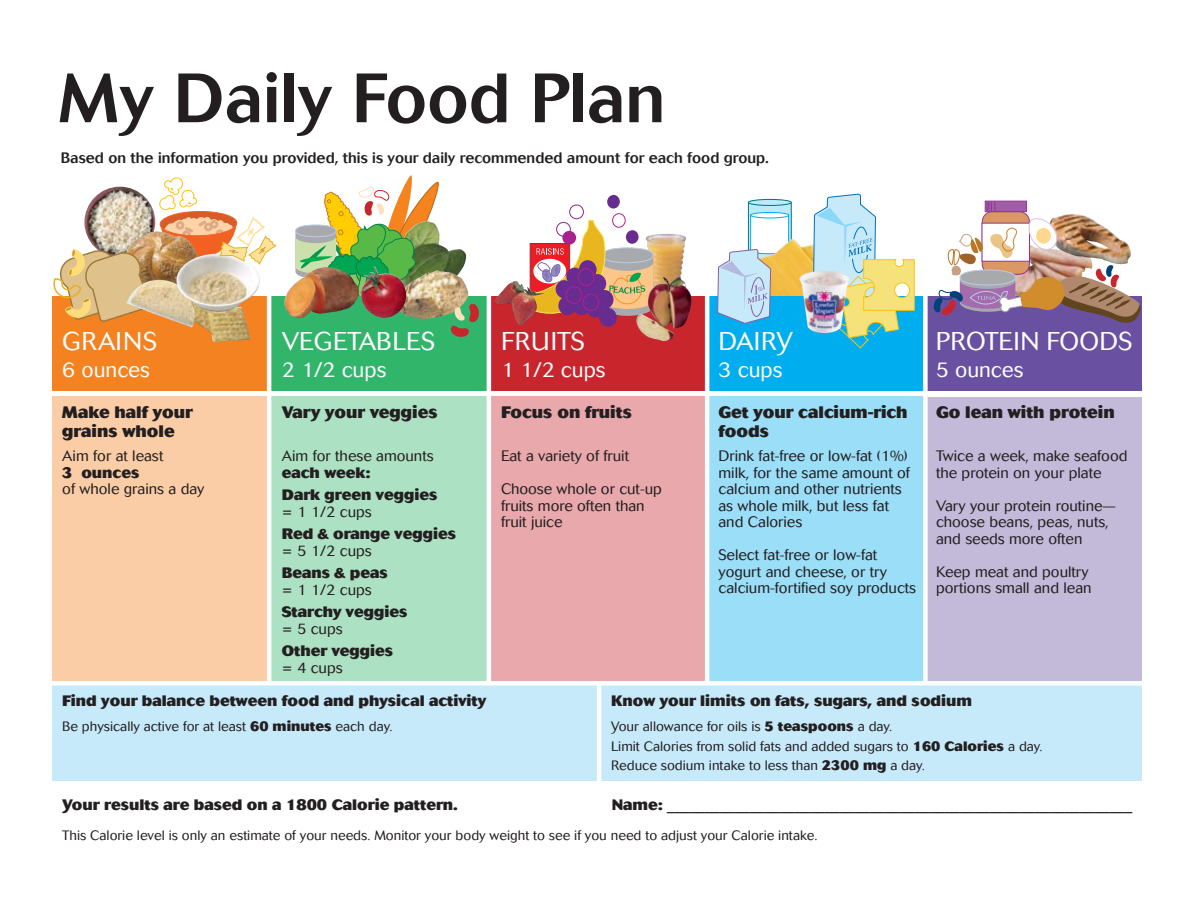
<style>
.page{position:relative;width:1188px;height:918px;background:#fff}
.page>*{position:absolute;margin:0;border:0;box-sizing:border-box;transform-origin:0 0}
.t1{font:500 69px "Cosmos";color:#231f20}
.t2{font:300 25.5px "Cosmos";letter-spacing:.01em;color:#fff}
.t3{font:300 21px "Cosmos";color:#fff}
.t4{font:800 16.5px/19.5px "Cosmos";color:#231f20}
.t5{font:300 15px/16.5px "Cosmos";color:#231f20}
.t6{font:800 15px/22.5px "Cosmos";color:#231f20}
.t7{font:500 15px "Cosmos";color:#231f20}
.t8{font:300 13.5px/19.5px "Cosmos";color:#231f20}
.s1{font-weight:800}
</style>
<div class="page">
<div style="left:490px;top:396px;width:216px;height:285px;background:#e9a8ab"></div>
<div style="left:52px;top:396px;width:216px;height:285px;background:#fbcda6"></div>
<div style="left:271px;top:396px;width:216px;height:285px;background:#ade1c3"></div>
<div style="left:926px;top:397px;width:216px;height:285px;background:#c3b9d9"></div>
<svg style="left:295px;top:175px;width:145px;height:122px"></svg>
<div style="left:569px;top:205px;width:15px;height:14px;border:1px solid #8e278f;border-radius:50%"></div>
<div style="left:607px;top:195px;width:13px;height:14px;background:#682c91;border-radius:50%"></div>
<div style="left:612px;top:213px;width:14px;height:15px;border:1px solid #b61d8e;border-radius:50%"></div>
<div style="left:985px;top:201px;width:42px;height:11px;background:#994b9e"></div>
<div style="left:52px;top:297px;width:216px;height:94px;background:#f58220"></div>
<div style="left:271px;top:297px;width:216px;height:94px;background:#30b56a"></div>
<div style="left:490px;top:297px;width:216px;height:94px;background:#c9252c"></div>
<div style="left:708px;top:297px;width:216px;height:94px;background:#00aeef"></div>
<div style="left:708px;top:396px;width:216px;height:285px;background:#9adef8"></div>
<div style="left:926px;top:297px;width:216px;height:94px;background:#6950a1"></div>
<div style="left:52px;top:686px;width:1090px;height:95px;background:#c7eafb"></div>
<hr style="left:267px;top:291px;width:4px;height:391px;background:#fff">
<hr style="left:487px;top:294px;width:4px;height:389px;background:#fff">
<hr style="left:705px;top:291px;width:4px;height:392px;background:#fff">
<div style="left:923px;top:291px;width:5px;height:391px;background:#fff"></div>
<hr style="left:597px;top:685px;width:4px;height:97px;background:#fff">
<img style="left:195px;top:322px;width:55px;height:20px">
<img style="left:177px;top:322px;width:17px;height:6px">
<img style="left:284px;top:267px;width:42px;height:49px">
<img style="left:398px;top:270px;width:70px;height:49px">
<svg style="left:451px;top:303px;width:28px;height:34px"></svg>
<img style="left:359px;top:269px;width:34px;height:49px">
<img style="left:653px;top:234px;width:33px;height:43px">
<svg style="left:529px;top:220px;width:124px;height:107px"></svg>
<img style="left:636px;top:277px;width:56px;height:64px">
<img style="left:496px;top:281px;width:48px;height:45px">
<svg style="left:717px;top:193px;width:198px;height:156px"></svg>
<div style="left:52px;top:681px;width:1090px;height:5px;background:#fff"></div>
<img style="left:53px;top:177px;width:224px;height:145px">
<img style="left:933px;top:202px;width:209px;height:121px">
<h1 class="t1" style="left:58px;top:59px;width:610px">My Daily Food Plan</h1>
<p class="t7" style="left:61px;top:149px;width:710px">Based on the information you provided, this is your daily recommended amount for each food group.</p>
<h2 class="t2" style="left:62px;top:327px;width:96px">GRAINS</h2>
<h3 class="t3" style="left:62px;top:358px;width:89px">6 ounces</h3>
<p class="t4" style="left:62px;top:402px;width:132px">Make half your grains whole</p>
<p class="t5" style="left:62px;top:448px;width:103px">Aim for at least</p>
<p class="t6" style="left:62px;top:461px;width:79px">3 ounces</p>
<p class="t5" style="left:62px;top:481px;width:144px">of whole grains a day</p>
<h2 class="t2" style="left:282px;top:327px;width:154px">VEGETABLES</h2>
<h3 class="t3" style="left:282px;top:358px;width:106px">2 1/2 cups</h3>
<p class="t4" style="left:282px;top:402px;width:157px">Vary your veggies</p>
<p class="t5" style="left:282px;top:448px;width:153px">Aim for these amounts</p>
<p class="t6" style="left:282px;top:461px;width:157px">each week:<br>Dark green veggies</p>
<p class="t5" style="left:282px;top:503px;width:91px">= 1 1/2 cups</p>
<p class="t6" style="left:282px;top:523px;width:176px">Red &amp; orange veggies</p>
<p class="t5" style="left:282px;top:542px;width:91px">= 5 1/2 cups</p>
<p class="t6" style="left:282px;top:562px;width:108px">Beans &amp; peas</p>
<p class="t5" style="left:282px;top:581px;width:91px">= 1 1/2 cups</p>
<p class="t6" style="left:282px;top:601px;width:127px">Starchy veggies</p>
<p class="t5" style="left:282px;top:620px;width:62px">= 5 cups</p>
<p class="t6" style="left:282px;top:640px;width:113px">Other veggies</p>
<p class="t5" style="left:282px;top:659px;width:62px">= 4 cups</p>
<h2 class="t2" style="left:501px;top:327px;width:85px">FRUITS</h2>
<h3 class="t3" style="left:501px;top:358px;width:106px">1 1/2 cups</h3>
<p class="t4" style="left:501px;top:402px;width:132px">Focus on fruits</p>
<p class="t5" style="left:501px;top:448px;width:130px">Eat a variety of fruit</p>
<p class="t5" style="left:501px;top:481px;width:162px">Choose whole or cut-up fruits more often than fruit juice</p>
<h2 class="t2" style="left:718px;top:327px;width:76px">DAIRY</h2>
<h3 class="t3" style="left:718px;top:358px;width:65px">3 cups</h3>
<p class="t4" style="left:718px;top:402px;width:191px">Get your calcium-rich foods</p>
<p class="t5" style="left:718px;top:448px;width:193px">Drink fat-free or low-fat (1%) milk, for the same amount of calcium and other nutrients as whole milk, but less fat and Calories</p>
<p class="t5" style="left:718px;top:547px;width:199px">Select fat-free or low-fat yogurt and cheese, or try calcium-fortified soy products</p>
<h2 class="t2" style="left:936px;top:327px;width:198px">PROTEIN FOODS</h2>
<h3 class="t3" style="left:936px;top:358px;width:89px">5 ounces</h3>
<p class="t4" style="left:936px;top:402px;width:180px">Go lean with protein</p>
<p class="t5" style="left:936px;top:448px;width:193px">Twice a week, make seafood the protein on your plate</p>
<p class="t5" style="left:936px;top:497px;width:181px">Vary your protein routine— choose beans, peas, nuts, and seeds more often</p>
<p class="t5" style="left:936px;top:563px;width:157px">Keep meat and poultry portions small and lean</p>
<p class="t6" style="left:62px;top:689px;width:426px">Find your balance between food and physical activity</p>
<p class="t8" style="left:62px;top:717px;width:332px">Be physically active for at least <span class="s1">60 minutes</span> each day.</p>
<p class="t6" style="left:611px;top:689px;width:362px">Know your limits on fats, sugars, and sodium</p>
<p class="t8" style="left:611px;top:717px;width:433px">Your allowance for oils is <span class="s1">5 teaspoons</span> a day.<br>Limit Calories from solid fats and added sugars to <span class="s1">160 Calories</span> a day.<br>Reduce sodium intake to less than <span class="s1">2300 mg</span> a day.</p>
<p class="t6" style="left:62px;top:794px;width:397px">Your results are based on a 1800 Calorie pattern.</p>
<p class="t7" style="left:612px;top:796px;width:522px"><span class="s1">Name:</span> ______________________________________________________________</p>
<p class="t8" style="left:62px;top:825px;width:757px">This Calorie level is only an estimate of your needs. Monitor your body weight to see if you need to adjust your Calorie intake.</p>
</div>
